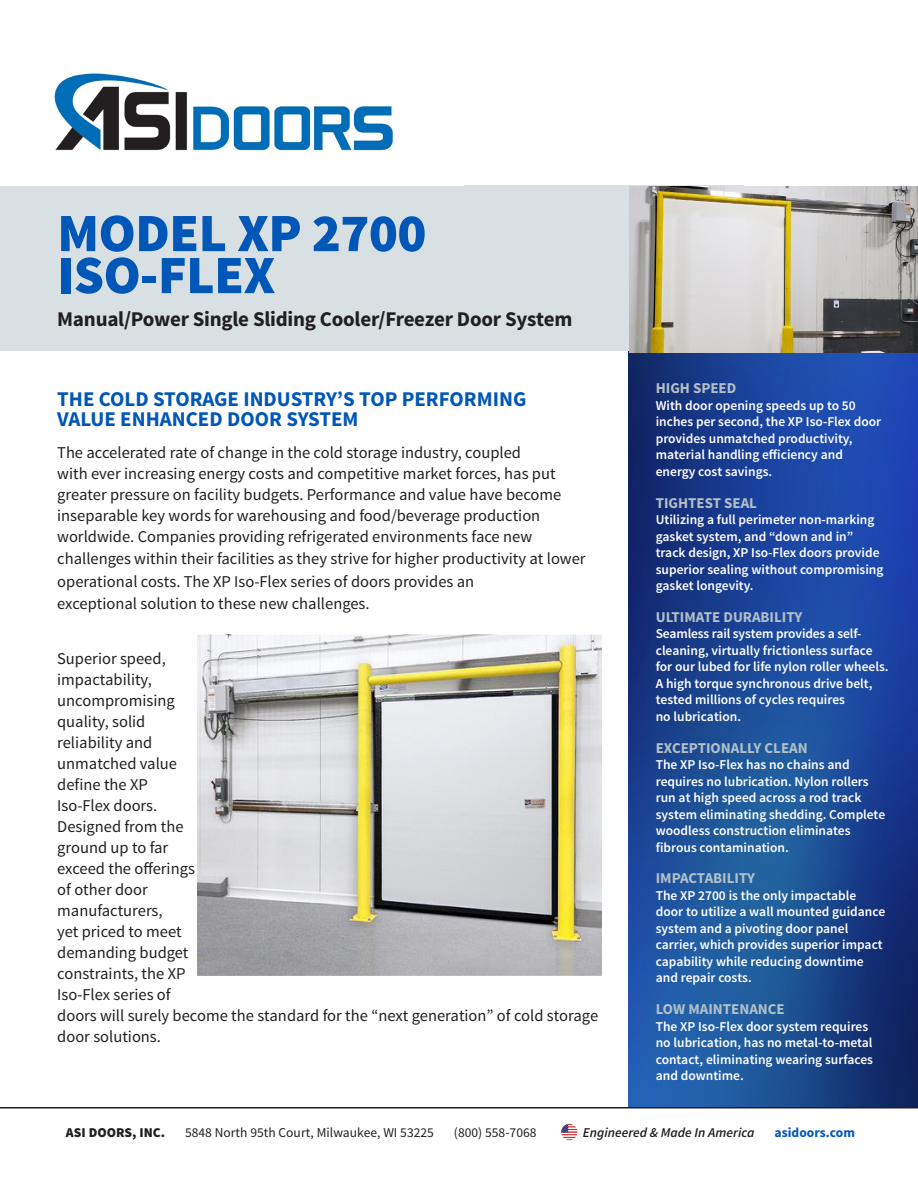
<style>
.page{position:relative;width:918px;height:1188px;background:#fff}
.page>*{position:absolute;margin:0;border:0;box-sizing:border-box;transform-origin:0 0}
.t1{font:900 54px/42px "Source Sans Pro";letter-spacing:-.01em;color:#0057b8}
.t2{font:700 21px "Source Sans Pro";color:#0057b8}
.t3{font:700 21px "Source Sans Pro";letter-spacing:-.01em;color:#231f20}
.t4{font:16.5px/21px "Source Sans Pro";color:#231f20}
.t5{font:700 15px "Source Sans Pro";color:#b1c0c9}
.t6{font:600 13.5px/16.5px "Source Sans Pro";color:#fff}
.t7{font:13.5px "Source Sans Pro";letter-spacing:.005em;color:#231f20}
.t8{font:italic 600 13.5px "Source Sans Pro";letter-spacing:.005em;color:#231f20}
.t9{font:900 13.5px "Source Sans Pro";letter-spacing:.005em;color:#231f20}
.t10{font:700 13.5px "Source Sans Pro";letter-spacing:.005em;color:#0057b8}
</style>
<div class="page">
<div style="left:0;top:186px;width:743px;height:165px;background:#d8e0e4"></div>
<img style="left:561px;top:1123px;width:17px;height:18px">
<img style="left:629px;top:187px;width:289px;height:920px">
<img style="left:198px;top:634px;width:404px;height:342px">
<hr style="left:0;top:1107px;width:918px;height:1px;background:#231f20">
<img style="left:54px;top:73px;width:339px;height:78px">
<p class="t1" style="left:57px;top:215px;width:371px">MODEL XP 2700<br>ISO-FLEX</p>
<p class="t3" style="left:57px;top:306px;width:517px">Manual/Power Single Sliding Cooler/Freezer Door System</p>
<p class="t2" style="left:57px;top:386px;width:471px">THE COLD STORAGE INDUSTRY’S TOP PERFORMING</p>
<p class="t2" style="left:57px;top:406px;width:303px">VALUE ENHANCED DOOR SYSTEM</p>
<p class="t4" style="left:57px;top:442px;width:506px">The accelerated rate of change in the cold storage industry, coupled<br>with ever increasing energy costs and competitive market forces, has put greater pressure on facility budgets. Performance and value have become inseparable key words for warehousing and food/beverage production worldwide. Companies providing refrigerated environments face new</p>
<p class="t4" style="left:57px;top:548px;width:530px;line-height:22.5px">challenges within their facilities as they strive for higher productivity at lower operational costs. The XP Iso-Flex series of doors provides an<br>exceptional solution to these new challenges.</p>
<p class="t4" style="left:57px;top:648px;width:542px">Superior speed,<br>impactability,<br>uncompromising<br>quality, solid<br>reliability and<br>unmatched value<br>define the XP<br>Iso-Flex doors.<br>Designed from the<br>ground up to far<br>exceed the offerings<br>of other door<br>manufacturers,<br>yet priced to meet<br>demanding budget<br>constraints, the XP<br>Iso-Flex series of<br>doors will surely become the standard for the “next generation” of cold storage door solutions.</p>
<p class="t5" style="left:656px;top:379px;width:82px">HIGH SPEED</p>
<p class="t6" style="left:656px;top:397px;width:227px">With door opening speeds up to 50 inches per second, the XP Iso-Flex door provides unmatched productivity, material handling efficiency and energy cost savings.</p>
<p class="t5" style="left:656px;top:493px;width:103px">TIGHTEST SEAL</p>
<p class="t6" style="left:656px;top:512px;width:229px">Utilizing a full perimeter non-marking gasket system, and “down and in” track design, XP Iso-Flex doors provide superior sealing without compromising gasket longevity.</p>
<p class="t5" style="left:656px;top:607px;width:148px">ULTIMATE DURABILITY</p>
<p class="t6" style="left:656px;top:626px;width:234px">Seamless rail system provides a self&shy;cleaning, virtually frictionless surface for our lubed for life nylon roller wheels.<br>A high torque synchronous drive belt, tested millions of cycles requires<br>no lubrication.</p>
<p class="t5" style="left:656px;top:738px;width:153px">EXCEPTIONALLY CLEAN</p>
<p class="t6" style="left:656px;top:757px;width:231px">The XP Iso-Flex has no chains and requires no lubrication. Nylon rollers run at high speed across a rod track system eliminating shedding. Complete woodless construction eliminates fibrous contamination.</p>
<p class="t5" style="left:656px;top:869px;width:101px">IMPACTABILITY</p>
<p class="t6" style="left:656px;top:888px;width:231px">The XP 2700 is the only impactable door to utilize a wall mounted guidance system and a pivoting door panel carrier, which provides superior impact capability while reducing downtime and repair costs.</p>
<p class="t5" style="left:656px;top:1000px;width:131px">LOW MAINTENANCE</p>
<p class="t6" style="left:656px;top:1018px;width:219px">The XP Iso-Flex door system requires no lubrication, has no metal-to-metal contact, eliminating wearing surfaces and downtime.</p>
<p class="t9" style="left:66px;top:1124px;width:101px">ASI DOORS, INC.</p>
<p class="t7" style="left:185px;top:1124px;width:250px">5848 North 95th Court, Milwaukee, WI 53225</p>
<p class="t7" style="left:454px;top:1124px;width:84px">(800) 558-7068</p>
<p class="t8" style="left:583px;top:1124px;width:173px">Engineered &amp; Made In America</p>
<p class="t10" style="left:775px;top:1124px;width:82px">asidoors.com</p>
</div>
